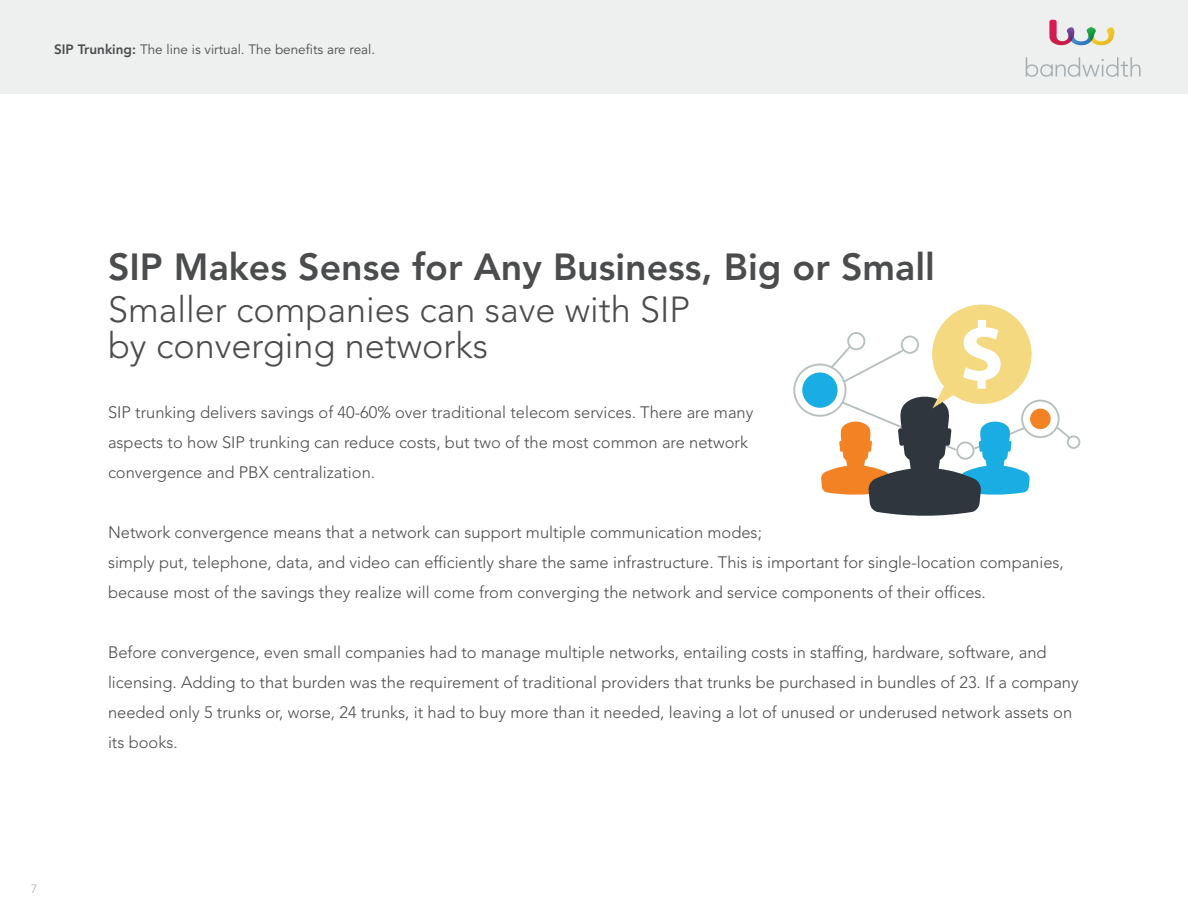
<style>
.page{position:relative;width:1188px;height:918px;background:#fff}
.page>*{position:absolute;margin:0;border:0;box-sizing:border-box;transform-origin:0 0}
.t1{font:800 37.5px "Avenir LT Pro";color:#4b4c4d}
.t2{font:300 36px/36px "Avenir LT Pro";color:#4b4c4d}
.t3{font:300 16.5px/30px "Avenir LT Pro";color:#4b4c4d}
.t4{font:13.5px "Avenir LT Pro";color:#4b4c4d}
.t5{font:300 12px "Avenir LT Pro";color:#a8a9ad}
.s1{font-weight:800}
</style>
<div class="page">
<div style="left:0;top:0;width:1188px;height:93px;background:#eeefef"></div>
<svg style="left:1049px;top:20px;width:66px;height:26px"></svg>
<svg style="left:1026px;top:57px;width:115px;height:20px"></svg>
<svg style="left:793px;top:305px;width:287px;height:211px"></svg>
<p class="t4" style="left:54px;top:42px;width:323px"><span class="s1">SIP Trunking:</span> The line is virtual. The benefits are real.</p>
<p class="t5" style="left:31px;top:881px;width:8px">7</p>
<p class="t1" style="left:108px;top:244px;width:828px">SIP Makes Sense for Any Business, Big or Small</p>
<p class="t2" style="left:108px;top:291px;width:584px">Smaller companies can save with SIP by converging networks</p>
<p class="t3" style="left:108px;top:397px;width:647px">SIP trunking delivers savings of 40-60% over traditional telecom services. There are many</p>
<p class="t3" style="left:108px;top:427px;width:641px">aspects to how SIP trunking can reduce costs, but two of the most common are network</p>
<p class="t3" style="left:108px;top:457px;width:269px">convergence and PBX centralization.</p>
<p class="t3" style="left:108px;top:517px;width:655px">Network convergence means that a network can support multiple communication modes;</p>
<p class="t3" style="left:108px;top:547px;width:957px">simply put, telephone, data, and video can efficiently share the same infrastructure. This is important for single-location companies, because most of the savings they realize will come from converging the network and service components of their offices.</p>
<p class="t3" style="left:108px;top:637px;width:972px">Before convergence, even small companies had to manage multiple networks, entailing costs in staffing, hardware, software, and licensing. Adding to that burden was the requirement of traditional providers that trunks be purchased in bundles of 23. If a company needed only 5 trunks or, worse, 24 trunks, it had to buy more than it needed, leaving a lot of unused or underused network assets on its books.</p>
</div>
